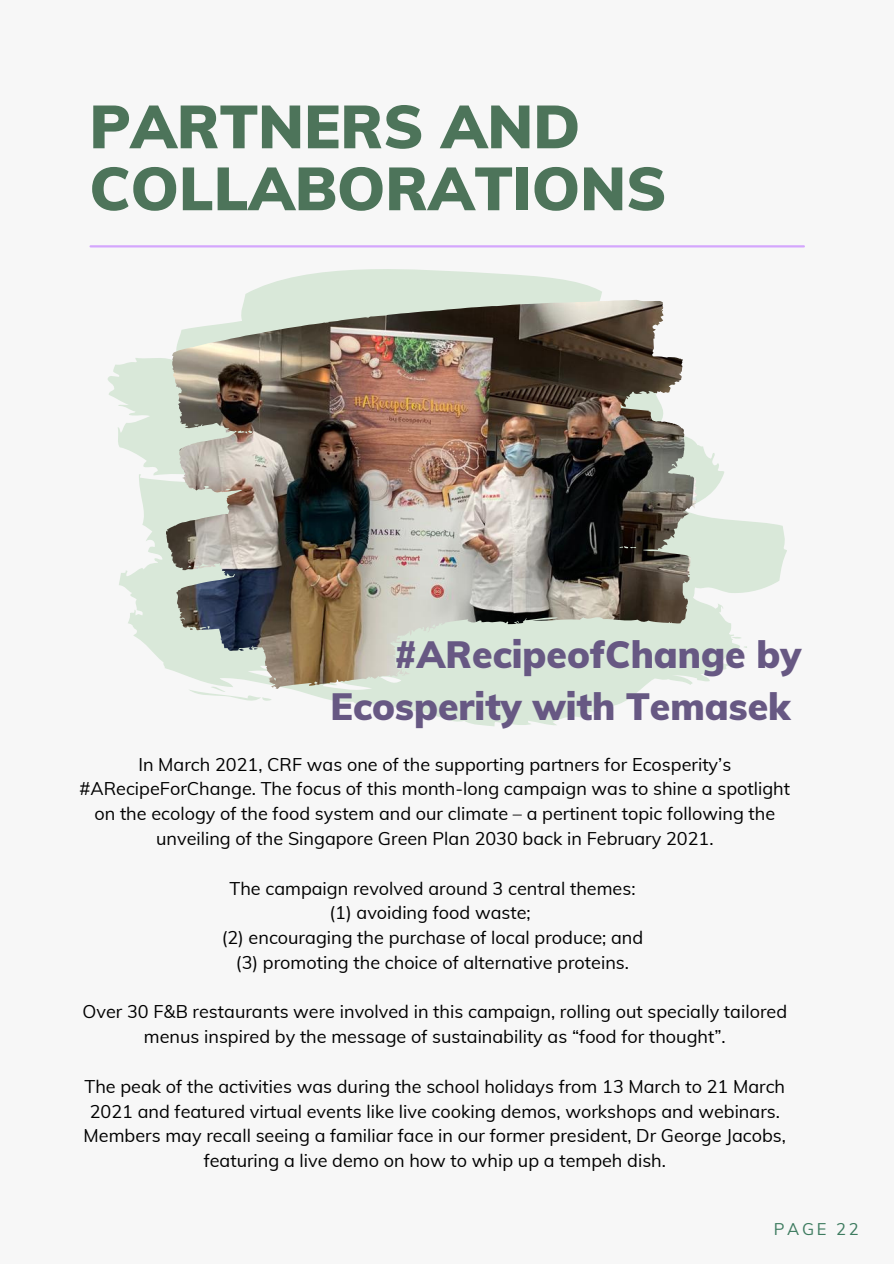
<style>
.page{position:relative;width:894px;height:1264px;background:#fff}
.page>*{position:absolute;margin:0;border:0;box-sizing:border-box;transform-origin:0 0}
.t1{font:900 60px/61.9px "Muli";color:#4d745a}
.t2{font:900 37.2px/51.8px "Muli";color:#675883;text-align:right}
.t3{font:18px/24.8px "Muli";color:#000;text-align:center}
.t4{font:16.5px "Muli";letter-spacing:.16em;color:#3d7b5f}
</style>
<div class="page">
<div style="left:0;top:0;width:893px;height:1263px;background:#f7f7f7"></div>
<hr style="left:90px;top:245px;width:713px;height:2px;background:#d4a6fd">
<img style="left:108px;top:269px;width:678px;height:457px">
<svg style="left:188px;top:685px;width:86px;height:20px"></svg>
<img style="left:620px;top:321px;width:76px;height:169px">
<svg style="left:390px;top:613px;width:357px;height:76px"></svg>
<h1 class="t1" style="left:89px;top:95px;width:578px">PARTNERS AND<br>COLLABORATIONS</h1>
<h2 class="t2" style="left:330px;top:628px;width:472px">#ARecipeofChange by<br>Ecosperity with Temasek</h2>
<p class="t3" style="left:80px;top:751px;width:711px">In March 2021, CRF was one of the supporting partners for Ecosperity’s #ARecipeForChange. The focus of this month-long campaign was to shine a spotlight on the ecology of the food system and our climate – a pertinent topic following the unveiling of the Singapore Green Plan 2030 back in February 2021.</p>
<p class="t3" style="left:222px;top:875px;width:423px">The campaign revolved around 3 central themes: (1) avoiding food waste;<br>(2) encouraging the purchase of local produce; and (3) promoting the choice of alternative proteins.</p>
<p class="t3" style="left:82px;top:999px;width:706px">Over 30 F&amp;B restaurants were involved in this campaign, rolling out specially tailored menus inspired by the message of sustainability as “food for thought”.</p>
<p class="t3" style="left:84px;top:1073px;width:703px">The peak of the activities was during the school holidays from 13 March to 21 March 2021 and featured virtual events like live cooking demos, workshops and webinars.<br>Members may recall seeing a familiar face in our former president, Dr George Jacobs, featuring a live demo on how to whip up a tempeh dish.</p>
<p class="t4" style="left:773px;top:1218px;width:86px">PAGE 22</p>
</div>
